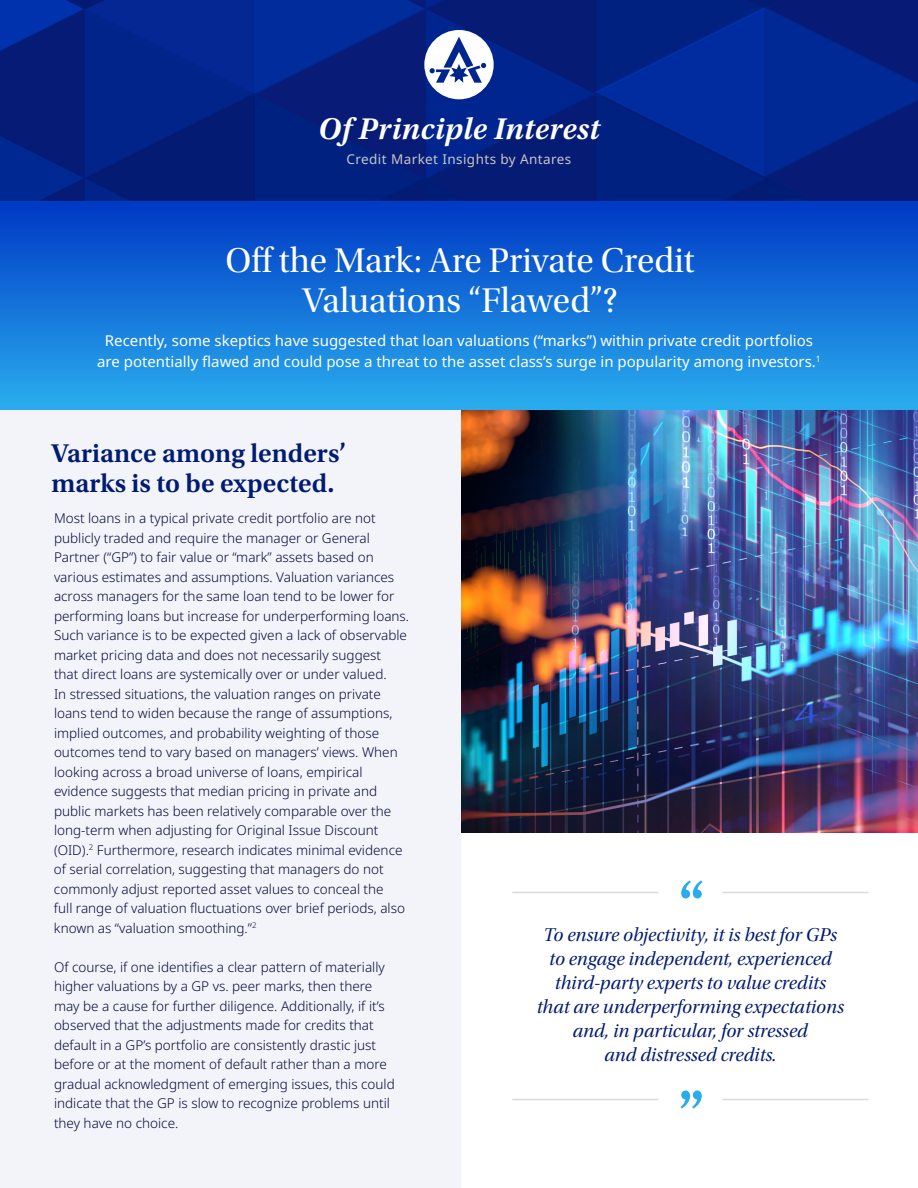
<style>
.page{position:relative;width:918px;height:1188px;background:#fff}
.page>*{position:absolute;margin:0;border:0;box-sizing:border-box;transform-origin:0 0}
.t1{font:60px "Acme Gothic";color:#29abed}
.t2{font:36px/40.5px "Utopia Std Subh";color:#fff;text-align:center}
.t3{font:italic 600 31.5px "Utopia Std";letter-spacing:.01em;color:#fff}
.t4{font:600 27px/30px "Utopia Std";color:#001b71}
.t5{font:19.5px/24px "Utopia Std Subh It";color:#001b71;text-align:center}
.t6{font:15px/21px "Noto Sans";color:#fff;text-align:center}
.t7{font:300 13.5px/19.5px "Noto Sans";color:#03093a}
.t8{font:13.5px "Noto Sans";letter-spacing:.03em;color:#c7c7c7}
</style>
<div class="page">
<img style="left:460px;top:410px;width:458px;height:422px">
<div style="left:0;top:388px;width:460px;height:800px;background:#f3f4f9"></div>
<div style="left:0;top:201px;width:918px;height:209px;background:linear-gradient(to bottom,#0038c4,#2aaeee)"></div>
<img style="left:0;top:0;width:918px;height:201px">
<svg style="left:424px;top:30px;width:70px;height:69px"></svg>
<hr style="left:512px;top:892px;width:146px;height:1px;background:#dbdbdf">
<hr style="left:512px;top:1099px;width:146px;height:1px;background:#dbdbdf">
<hr style="left:722px;top:892px;width:146px;height:1px;background:#dbdbdf">
<hr style="left:722px;top:1099px;width:146px;height:1px;background:#dbdbdf">
<h3 class="t3" style="left:318px;top:111px;width:283px">Of Principle Interest</h3>
<p class="t8" style="left:347px;top:150px;width:226px">Credit Market Insights by Antares</p>
<h2 class="t2" style="left:226px;top:240px;width:471px">Off the Mark: Are Private Credit<br>Valuations “Flawed”?</h2>
<p class="t6" style="left:97px;top:330px;width:725px">Recently, some skeptics have suggested that loan valuations (“marks”) within private credit portfolios are potentially flawed and could pose a threat to the asset class’s surge in popularity among investors.<sup>1</sup></p>
<h3 class="t4" style="left:52px;top:439px;width:296px">Variance among lenders’ marks is to be expected.</h3>
<p class="t7" style="left:54px;top:509px;width:357px">Most loans in a typical private credit portfolio are not publicly traded and require the manager or General Partner (“GP”) to fair value or “mark” assets based on various estimates and assumptions. Valuation variances across managers for the same loan tend to be lower for performing loans but increase for underperforming loans.<br>Such variance is to be expected given a lack of observable market pricing data and does not necessarily suggest<br>that direct loans are systemically over or under valued.<br>In stressed situations, the valuation ranges on private loans tend to widen because the range of assumptions, implied outcomes, and probability weighting of those outcomes tend to vary based on managers’ views. When looking across a broad universe of loans, empirical evidence suggests that median pricing in private and public markets has been relatively comparable over the long-term when adjusting for Original Issue Discount (OID).<sup>2</sup> Furthermore, research indicates minimal evidence of serial correlation, suggesting that managers do not commonly adjust reported asset values to conceal the<br>full range of valuation fluctuations over brief periods, also known as “valuation smoothing.”<sup>2</sup></p>
<p class="t7" style="left:54px;top:957px;width:342px">Of course, if one identifies a clear pattern of materially higher valuations by a GP vs. peer marks, then there may be a cause for further diligence. Additionally, if it’s observed that the adjustments made for credits that default in a GP’s portfolio are consistently drastic just before or at the moment of default rather than a more gradual acknowledgment of emerging issues, this could indicate that the GP is slow to recognize problems until they have no choice.</p>
<h1 class="t1" style="left:678px;top:858px;width:29px">“</h1>
<h3 class="t5" style="left:537px;top:923px;width:309px">To ensure objectivity, it is best for GPs to engage independent, experienced third-party experts to value credits that are underperforming expectations and, in particular, for stressed<br>and distressed credits.</h3>
<h1 class="t1" style="left:678px;top:1068px;width:29px">”</h1>
</div>
